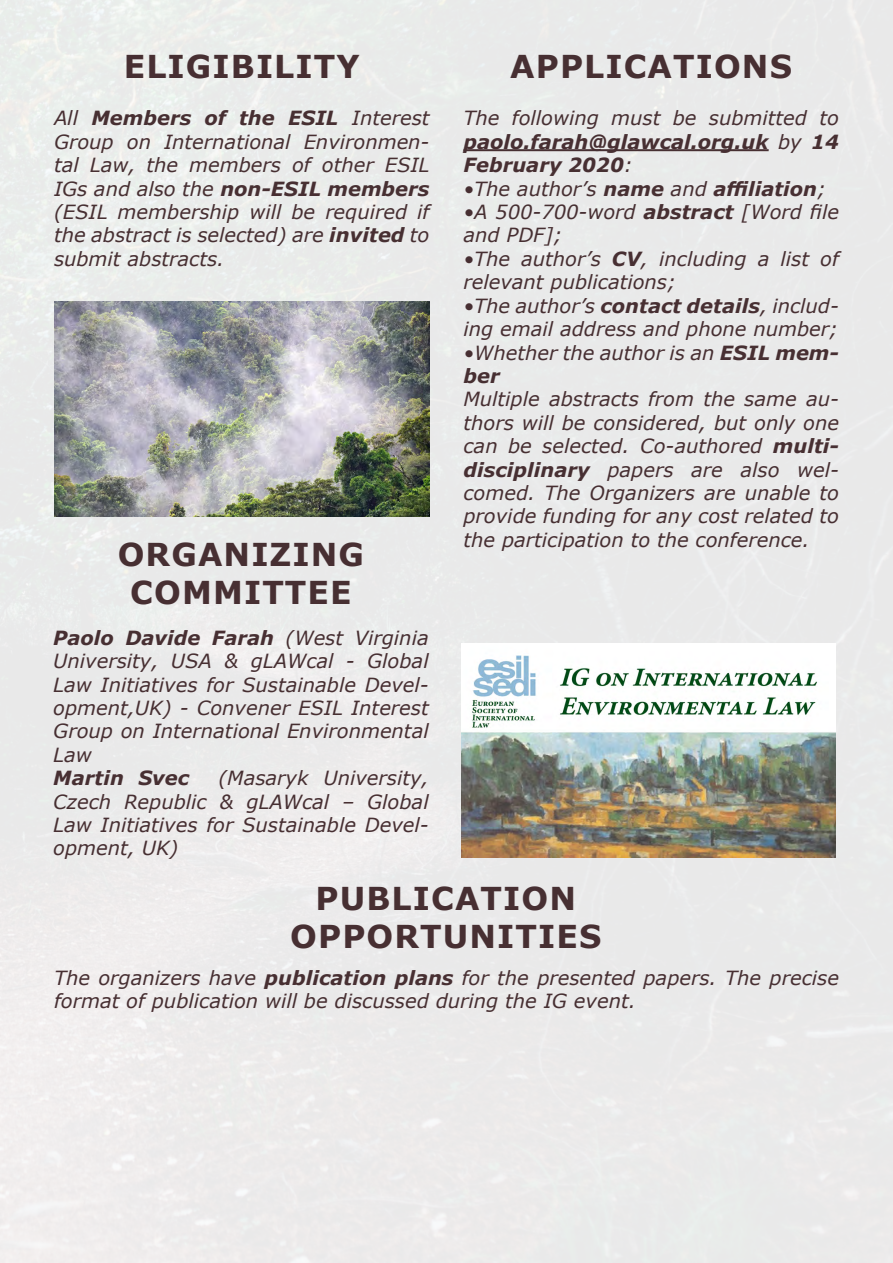
<style>
.page{position:relative;width:893px;height:1263px;background:#eaeaea}
.page>*{position:absolute;margin:0;border:0;box-sizing:border-box;transform-origin:0 0}
.t1{font:700 31.5px/37.8px "Verdana";letter-spacing:.035em;color:#472f32;text-align:center}
.t2{font:italic 19.5px/23.4px "Verdana";color:#472f32}
.t3{font:italic 700 19.5px/23.4px "Verdana";color:#472f32;text-align:justify}
.s1{font-weight:700}
.s2{font-weight:400}
</style>
<div class="page">
<img style="left:461px;top:644px;width:375px;height:214px">
<hr style="left:463px;top:149px;width:306px;height:2px;background:#472f32">
<img style="left:54px;top:301px;width:375px;height:216px">
<h1 class="t1" style="left:124px;top:47px;width:237px">ELIGIBILITY</h1>
<h1 class="t1" style="left:510px;top:47px;width:283px">APPLICATIONS</h1>
<p class="t2" style="left:54px;top:106px;width:377px;text-align:justify">All <span class="s1">Members of the ESIL</span> Interest Group on International Environmen&shy;tal Law, the members of other ESIL IGs and also the <span class="s1">non-ESIL members </span>(ESIL membership will be required if the abstract is selected) are <span class="s1">invited</span> to submit abstracts.</p>
<h1 class="t1" style="left:118px;top:535px;width:248px">ORGANIZING<br>COMMITTEE</h1>
<p class="t3" style="left:463px;top:106px;width:377px"><span class="s2">The following must be submitted to </span>paolo.farah@glawcal.org.uk <span class="s2">by</span> 14<br>February 2020<span class="s2">:</span></p>
<p class="t2" style="left:463px;top:177px;width:364px">•The author’s <span class="s1">name</span> and <span class="s1">affiliation</span>;</p>
<p class="t2" style="left:463px;top:200px;width:377px">•A 500-700-word <span class="s1">abstract</span> [Word file and PDF];</p>
<p class="t2" style="left:463px;top:247px;width:377px">•The author’s <span class="s1">CV</span>, including a list of relevant publications;</p>
<p class="t2" style="left:463px;top:294px;width:377px">•The author’s <span class="s1">contact details</span>, includ&shy;ing email address and phone number;</p>
<p class="t2" style="left:463px;top:340px;width:377px">•Whether the author is an <span class="s1">ESIL mem&shy;ber</span></p>
<p class="t2" style="left:463px;top:387px;width:377px;text-align:justify">Multiple abstracts from the same au&shy;thors will be considered, but only one can be selected. Co-authored <span class="s1">multi&shy;disciplinary</span> papers are also wel&shy;comed. The Organizers are unable to provide funding for any cost related to the participation to the conference.</p>
<p class="t2" style="left:53px;top:626px;width:377px;text-align:justify"><span class="s1">Paolo Davide Farah</span> (West Virginia University, USA &amp; gLAWcal - Global Law Initiatives for Sustainable Devel&shy;opment,UK) - Convener ESIL Interest Group on International Environmental Law</p>
<p class="t3" style="left:53px;top:766px;width:138px">Martin Svec</p>
<p class="t2" style="left:53px;top:766px;width:377px;text-align:justify;text-indent:165px">(Masaryk University, Czech Republic &amp; gLAWcal – Global Law Initiatives for Sustainable Devel&shy;opment, UK)</p>
<h1 class="t1" style="left:290px;top:879px;width:313px">PUBLICATION<br>OPPORTUNITIES</h1>
<p class="t2" style="left:54px;top:965px;width:786px">The organizers have <span class="s1">publication plans</span> for the presented papers. The precise format of publication will be discussed during the IG event.</p>
</div>
